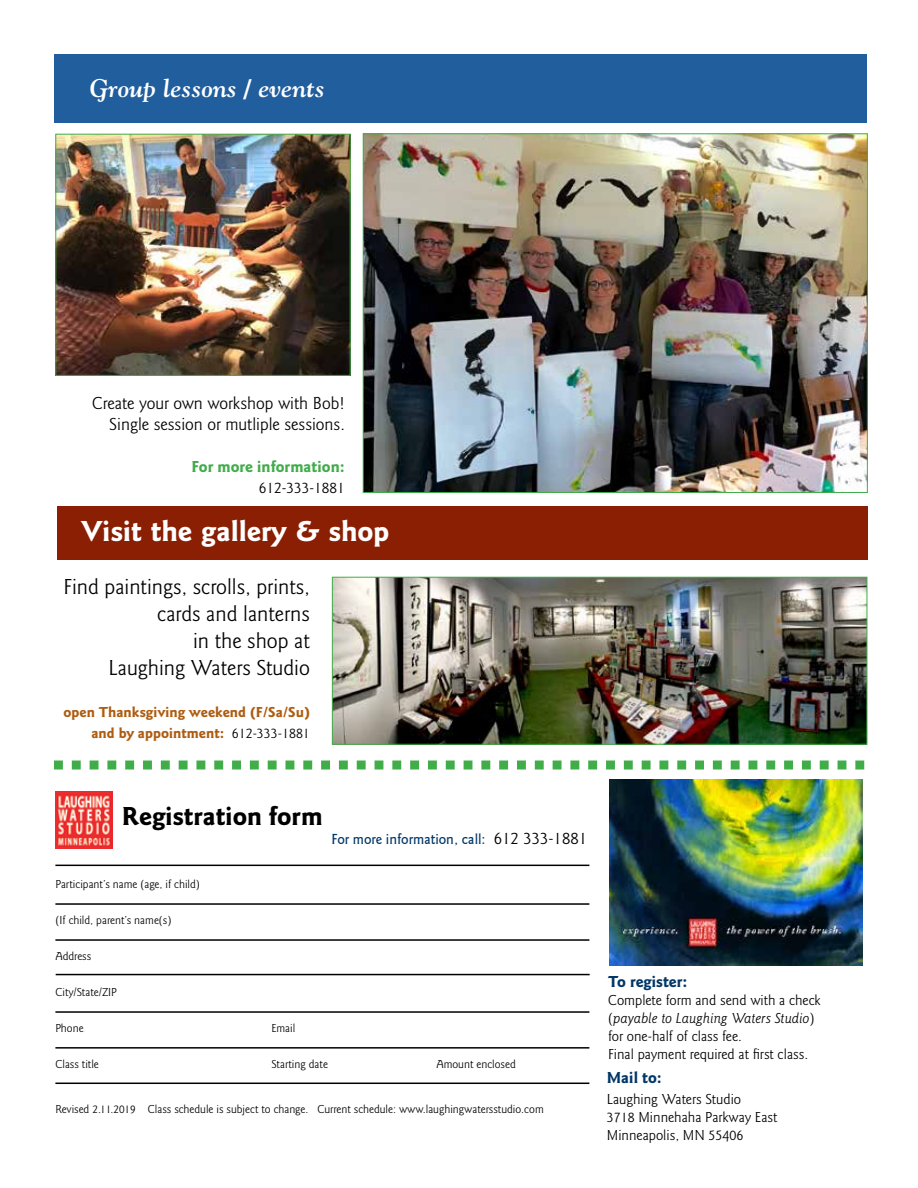
<style>
.page{position:relative;width:918px;height:1188px;background:#fff}
.page>*{position:absolute;margin:0;border:0;box-sizing:border-box;transform-origin:0 0}
.t1{font:700 30px "Goudy Sans FS";color:#fff}
.t2{font:700 27px "Goudy Sans";color:#000}
.t3{font:italic 700 25.5px "Goudy";color:#fff}
.t4{font:22.5px/27px "Goudy Sans";color:#000;text-align:right}
.t5{font:18px/21.6px "Goudy Sans";color:#000;text-align:right}
.t6{font:700 16.5px "Goudy Sans";color:#41ad49}
.t7{font:700 16.5px "Goudy Sans";color:#003768}
.t8{font:16.5px "Goudy Sans";color:#000}
.t9{font:15px/18px "Goudy Sans";color:#000}
.t10{font:700 15px/21px "Goudy Sans";color:#ae5c10;text-align:right}
.t11{font:500 15px "Goudy Sans";color:#003768}
.t12{font:12px "Goudy Sans";color:#000}
.s1{font-weight:400;color:#000}
.s2{font-weight:400;font-size:18px;color:#000}
.s3{font-style:italic}
</style>
<div class="page">
<svg style="left:54px;top:761px;width:810px;height:9px"></svg>
<hr style="left:55px;top:865px;width:534px;height:1px;background:#000">
<hr style="left:55px;top:903px;width:534px;height:2px;background:#000">
<hr style="left:55px;top:939px;width:534px;height:2px;background:#000">
<hr style="left:56px;top:974px;width:534px;height:1px;background:#000">
<hr style="left:55px;top:1011px;width:534px;height:2px;background:#000">
<hr style="left:55px;top:1047px;width:534px;height:2px;background:#000">
<hr style="left:55px;top:1083px;width:534px;height:1px;background:#000">
<img style="left:55px;top:792px;width:57px;height:56px">
<img style="left:610px;top:780px;width:253px;height:185px">
<div style="left:57px;top:506px;width:811px;height:54px;background:#8a1f03"></div>
<div style="left:54px;top:54px;width:813px;height:69px;background:#215e9e"></div>
<img style="left:57px;top:136px;width:292px;height:238px">
<div style="left:55px;top:134px;width:296px;height:242px;border:1px solid #41ad49"></div>
<img style="left:334px;top:579px;width:531px;height:164px">
<div style="left:332px;top:577px;width:535px;height:168px;border:1px solid #41ad49"></div>
<img style="left:365px;top:135px;width:501px;height:356px">
<h3 class="t3" style="left:90px;top:72px;width:237px">Group lessons / events</h3>
<h3 class="t5" style="left:92px;top:392px;width:254px">Create your own workshop with Bob!<br>Single session or mutliple sessions.</h3>
<h3 class="t6" style="left:191px;top:457px;width:155px">For more information:</h3>
<h3 class="t8" style="left:259px;top:478px;width:87px">612-333-1881</h3>
<h1 class="t1" style="left:81px;top:513px;width:310px">Visit the gallery &amp; shop</h1>
<h3 class="t4" style="left:63px;top:573px;width:248px">Find paintings, scrolls, prints, cards and lanterns<br>in the shop at<br>Laughing Waters Studio</h3>
<p class="t10" style="left:63px;top:702px;width:248px">open Thanksgiving weekend (F/Sa/Su) and by appointment: <span class="s1">612-333-1881</span></p>
<h2 class="t2" style="left:122px;top:800px;width:202px">Registration form</h2>
<p class="t11" style="left:331px;top:830px;width:257px">For more information, call: <span class="s2">612 333-1881</span></p>
<p class="t12" style="left:55px;top:878px;width:146px">Participant’s name (age, if child)</p>
<p class="t12" style="left:55px;top:914px;width:118px">(If child, parent’s name(s)</p>
<p class="t12" style="left:55px;top:950px;width:37px">Address</p>
<p class="t12" style="left:55px;top:986px;width:63px">City/State/ZIP</p>
<p class="t12" style="left:55px;top:1022px;width:30px">Phone</p>
<p class="t12" style="left:271px;top:1022px;width:25px">Email</p>
<p class="t12" style="left:55px;top:1058px;width:45px">Class title</p>
<p class="t12" style="left:271px;top:1058px;width:58px">Starting date</p>
<p class="t12" style="left:436px;top:1058px;width:81px">Amount enclosed</p>
<p class="t12" style="left:55px;top:1102px;width:490px">Revised 2.11.2019 Class schedule is subject to change. Current schedule: www.laughingwatersstudio.com</p>
<h3 class="t7" style="left:608px;top:972px;width:81px">To register:</h3>
<p class="t9" style="left:608px;top:991px;width:214px">Complete form and send with a check (<span class="s3">payable to Laughing Waters Studio</span>) for one-half of class fee.<br>Final payment required at first class.</p>
<h3 class="t7" style="left:607px;top:1068px;width:57px">Mail to:</h3>
<p class="t9" style="left:607px;top:1091px;width:172px">Laughing Waters Studio<br>3718 Minnehaha Parkway East<br>Minneapolis, MN 55406</p>
</div>
